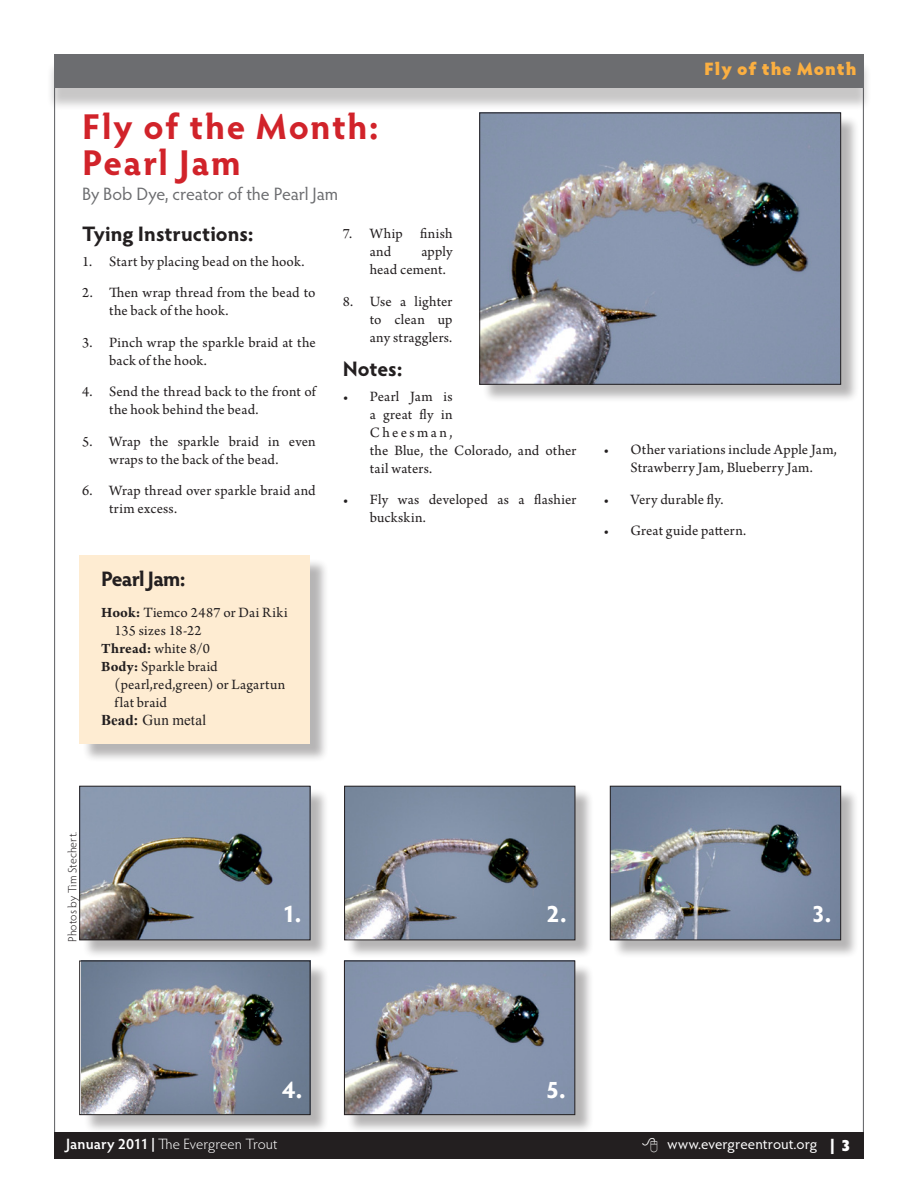
<style>
.page{position:relative;width:918px;height:1188px;background:#fff}
.page>*{position:absolute;margin:0;border:0;box-sizing:border-box;transform-origin:0 0}
.t1{font:700 36px/36px "Hypatia Sans Pro";letter-spacing:.045em;color:#d1232a}
.t2{font:700 24px "Hypatia Sans Pro";color:#fff}
.t3{font:700 21px "Hypatia Sans Pro";letter-spacing:-.005em;color:#231f20}
.t4{font:700 21px "Hypatia Sans Pro";letter-spacing:-.035em;color:#231f20}
.t5{font:18px "Hypatia Sans Pro";letter-spacing:-.01em;color:#6c6d70}
.t6{font:900 18px "Hypatia Sans Pro";letter-spacing:.05em;color:#fbaf41}
.t7{font:15px/18px "Arno Pro";letter-spacing:.01em;color:#231f20}
.t8{font:300 15px "Hypatia Sans Pro";color:#fff}
.t9{font:15px "Hypatia Sans Pro";color:#fff}
.t10{font:15px "Times New Roman";letter-spacing:.01em;color:#231f20}
.t11{font:300 12px "Hypatia Sans Pro";letter-spacing:.005em;color:#231f20}
.s1{font-weight:700}
.s2{font-weight:600}
.s3{font-weight:900;font-size:16.5px}
</style>
<div class="page">
<div style="left:54px;top:1132px;width:810px;height:28px;background:#231f20"></div>
<div style="left:46px;top:61px;width:826px;height:50px;background:#231f20;opacity:.25"></div>
<div style="left:54px;top:54px;width:810px;height:34px;background:#6c6d70"></div>
<div style="left:82px;top:788px;width:247px;height:171px;background:#231f20;opacity:.33"></div>
<img style="left:82px;top:788px;width:226px;height:150px">
<div style="left:80px;top:786px;width:230px;height:154px;border:1px solid #231f20"></div>
<div style="left:347px;top:788px;width:247px;height:171px;background:#231f20;opacity:.33"></div>
<img style="left:346px;top:788px;width:227px;height:150px">
<div style="left:344px;top:786px;width:231px;height:154px;border:1px solid #231f20"></div>
<div style="left:346px;top:963px;width:248px;height:171px;background:#231f20;opacity:.33"></div>
<img style="left:346px;top:963px;width:227px;height:150px">
<div style="left:344px;top:961px;width:231px;height:154px;border:1px solid #231f20"></div>
<div style="left:82px;top:963px;width:247px;height:171px;background:#231f20;opacity:.33"></div>
<img style="left:82px;top:963px;width:226px;height:150px">
<div style="left:80px;top:961px;width:230px;height:154px;border:1px solid #231f20"></div>
<div style="left:612px;top:788px;width:248px;height:171px;background:#231f20;opacity:.33"></div>
<img style="left:612px;top:788px;width:227px;height:150px">
<div style="left:610px;top:786px;width:231px;height:154px;border:1px solid #231f20"></div>
<div style="left:82px;top:558px;width:247px;height:205px;background:#231f20;opacity:.33"></div>
<div style="left:80px;top:556px;width:230px;height:188px;background:#feecd2"></div>
<div style="left:482px;top:115px;width:378px;height:288px;background:#231f20;opacity:.33"></div>
<img style="left:482px;top:115px;width:357px;height:267px">
<h1 class="t1" style="left:82px;top:107px;width:298px">Fly of the Month:<br>Pearl Jam</h1>
<p class="t5" style="left:82px;top:182px;width:258px">By Bob Dye, creator of the Pearl Jam</p>
<h3 class="t3" style="left:82px;top:219px;width:173px">Tying Instructions:</h3>
<p class="t7" style="left:82px;top:253px;width:224px">1. Start by placing bead on the hook.</p>
<p class="t7" style="left:109px;top:285px;width:208px;text-indent:-27px">2. Then wrap thread from the bead to the back of the hook.</p>
<p class="t7" style="left:109px;top:334px;width:208px;text-indent:-27px">3. Pinch wrap the sparkle braid at the back of the hook.</p>
<p class="t7" style="left:109px;top:384px;width:208px;text-indent:-27px">4. Send the thread back to the front of the hook behind the bead.</p>
<p class="t7" style="left:109px;top:433px;width:208px;text-indent:-27px">5. Wrap the sparkle braid in even wraps to the back of the bead.</p>
<p class="t7" style="left:109px;top:483px;width:208px;text-indent:-27px">6. Wrap thread over sparkle braid and trim excess.</p>
<p class="t7" style="left:370px;top:225px;width:84px;text-indent:-27px">7. Whip finish and</p>
<p class="t7" style="left:370px;top:243px;width:85px;text-indent:52px">apply head cement.</p>
<p class="t7" style="left:370px;top:293px;width:84px;text-align:justify;text-indent:-27px">8. Use a lighter to clean up any stragglers.</p>
<h3 class="t3" style="left:343px;top:354px;width:61px">Notes:</h3>
<p class="t7" style="left:370px;top:388px;width:208px;text-indent:-27px">• Pearl Jam is<br>a great fly in<br>Cheesman,<br>the Blue, the Colorado, and other tail waters.</p>
<p class="t7" style="left:370px;top:492px;width:208px;text-indent:-27px">• Fly was developed as a flashier buckskin.</p>
<h3 class="t4" style="left:101px;top:564px;width:86px">Pearl Jam:</h3>
<p class="t7" style="left:101px;top:605px;width:188px"><span class="s1">Hook:</span> Tiemco 2487 or Dai Riki</p>
<p class="t7" style="left:115px;top:623px;width:89px">135 sizes 18-22</p>
<p class="t7" style="left:101px;top:641px;width:110px"><span class="s1">Thread:</span> white 8/0</p>
<p class="t7" style="left:101px;top:659px;width:118px"><span class="s1">Body:</span> Sparkle braid</p>
<p class="t7" style="left:115px;top:677px;width:172px">(pearl,red,green) or Lagartun</p>
<p class="t7" style="left:115px;top:695px;width:54px">flat braid</p>
<p class="t10" style="left:101px;top:710px;width:107px"><span class="s1">Bead:</span> Gun metal</p>
<p class="t6" style="left:704px;top:56px;width:154px">Fly of the Month</p>
<p class="t7" style="left:603px;top:441px;width:235px;text-align:center">• Other variations include Apple Jam,<br>Strawberry Jam, Blueberry Jam.</p>
<p class="t7" style="left:603px;top:491px;width:122px">• Very durable fly.</p>
<p class="t7" style="left:603px;top:522px;width:144px">• Great guide pattern.</p>
<p class="t11" style="left:65px;top:942px;width:112px;rotate:-90deg">Photos by Tim Stechert.</p>
<h2 class="t2" style="left:282px;top:897px;width:21px">1.</h2>
<h2 class="t2" style="left:546px;top:897px;width:22px">2.</h2>
<h2 class="t2" style="left:812px;top:897px;width:21px">3.</h2>
<h2 class="t2" style="left:282px;top:1072px;width:21px">4.</h2>
<h2 class="t2" style="left:546px;top:1072px;width:21px">5.</h2>
<p class="t8" style="left:66px;top:1134px;width:213px"><span class="s2">January 2011 |</span> The Evergreen Trout</p>
<p class="t9" style="left:668px;top:1134px;width:185px">www.evergreentrout.org <span class="s3">| 3</span></p>
</div>
